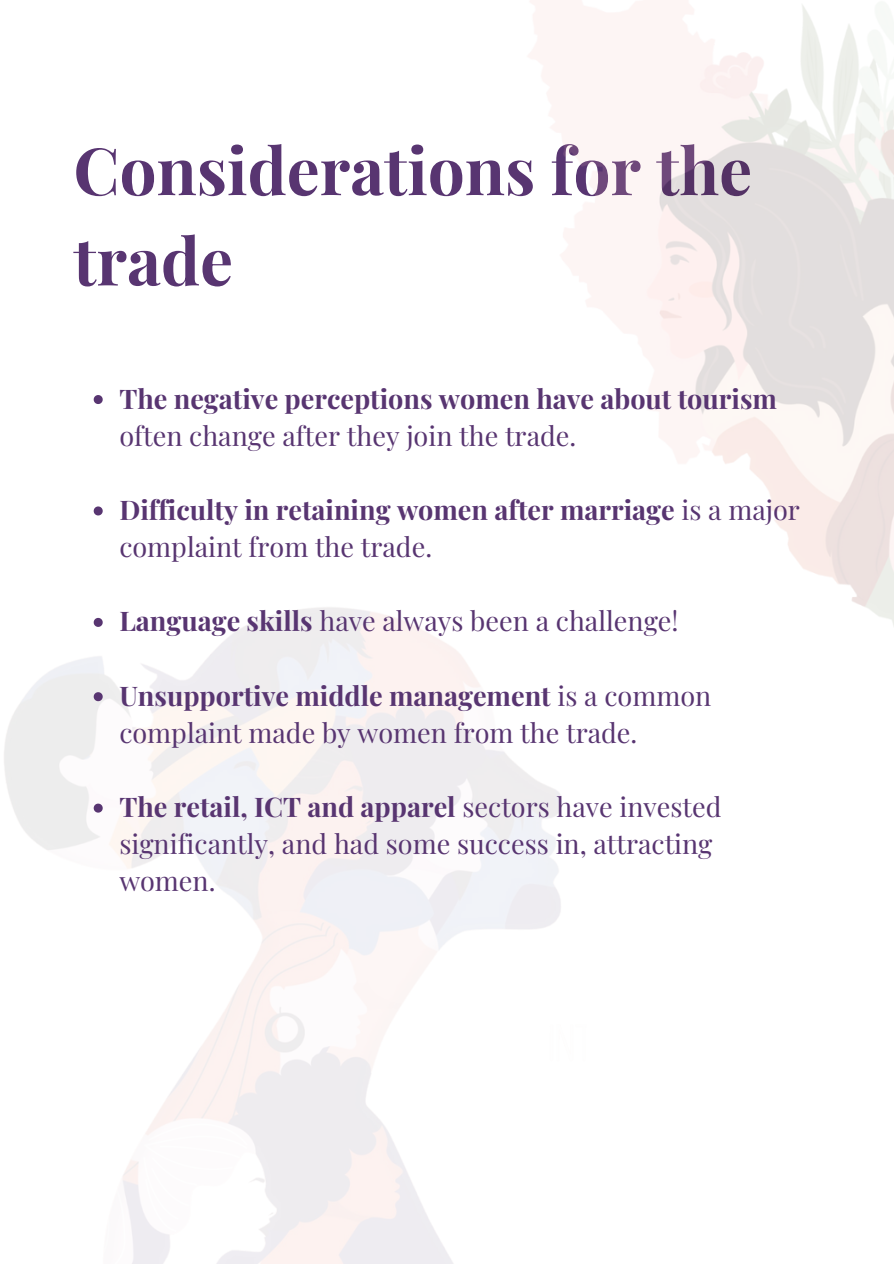
<style>
.page{position:relative;width:894px;height:1264px;background:#fff}
.page>*{position:absolute;margin:0;border:0;box-sizing:border-box;transform-origin:0 0}
.t1{font:700 65.4px/90.3px "Playfair Display";color:#583571}
.t2{font:27px/37.2px "Playfair Display";color:#583571}
.t3{font:700 27px/37.2px "Playfair Display";color:#583571}
.s1{font-weight:400}
.s2{font-weight:700}
</style>
<div class="page">
<img style="left:498px;top:0;width:395px;height:772px">
<svg style="left:94px;top:395px;width:9px;height:9px"></svg>
<svg style="left:94px;top:506px;width:9px;height:9px"></svg>
<svg style="left:94px;top:618px;width:9px;height:9px"></svg>
<svg style="left:94px;top:692px;width:9px;height:9px"></svg>
<svg style="left:94px;top:803px;width:9px;height:9px"></svg>
<p class="t1" style="left:73px;top:123px;width:680px">Considerations for the trade</p>
<h1 class="t3" style="left:119px;top:379px;width:659px">The negative perceptions women have about tourism <span class="s1">often change after they join the trade.</span></h1>
<p class="t3" style="left:119px;top:490px;width:682px">Difficulty in retaining women after marriage <span class="s1">is a major complaint from the trade.</span></p>
<p class="t2" style="left:119px;top:601px;width:560px"><span class="s2">Language skills</span> have always been a challenge!</p>
<p class="t2" style="left:119px;top:676px;width:593px"><span class="s2">Unsupportive middle management</span> is a common complaint made by women from the trade.</p>
<p class="t2" style="left:119px;top:787px;width:603px"><span class="s2">The retail, ICT and apparel</span> sectors have invested significantly, and had some success in, attracting women.</p>
</div>
